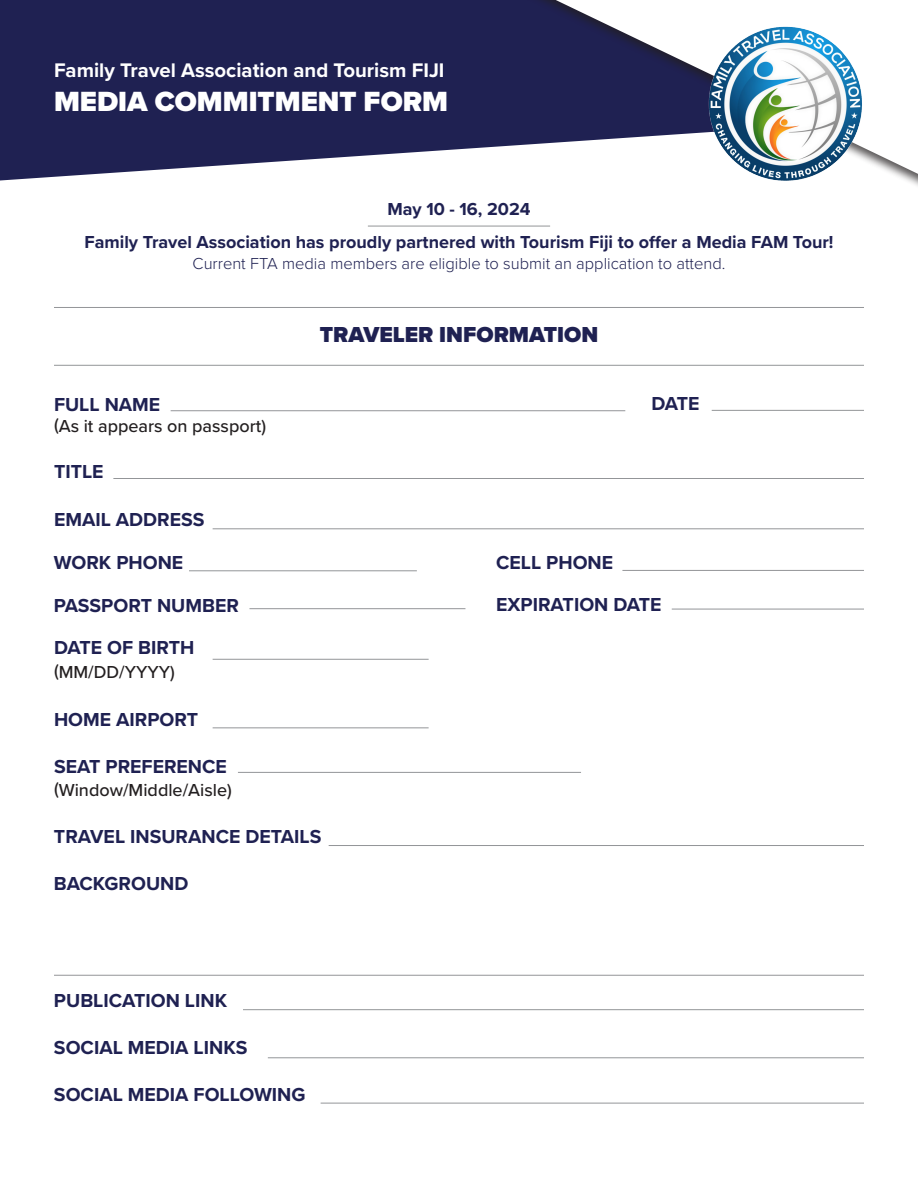
<style>
.page{position:relative;width:918px;height:1188px;background:#fff}
.page>*{position:absolute;margin:0;border:0;box-sizing:border-box;transform-origin:0 0}
.t1{font:900 28.8px "Proxima Nova";color:#fff}
.t2{font:900 22.5px "Proxima Nova";color:#1f2152}
.t3{font:700 20.4px "Proxima Nova";color:#fff}
.t4{font:700 19.5px "Proxima Nova";color:#1f2152}
.t5{font:700 18px "Proxima Nova";color:#1f2152}
.t6{font:500 18px "Proxima Nova";color:#231f20}
.t7{font:300 16.5px "Proxima Nova";color:#1f2152}
</style>
<div class="page">
<svg style="left:0;top:0;width:504px;height:180px;background:#333562"></svg>
<hr style="left:54px;top:365px;width:810px;height:1px;background:#939598">
<hr style="left:171px;top:410px;width:454px;height:1px;background:#939598">
<hr style="left:113px;top:478px;width:751px;height:1px;background:#939598">
<hr style="left:213px;top:529px;width:651px;height:1px;background:#939598">
<hr style="left:189px;top:571px;width:228px;height:1px;background:#939598">
<hr style="left:249px;top:608px;width:216px;height:1px;background:#939598">
<hr style="left:213px;top:659px;width:216px;height:1px;background:#939598">
<hr style="left:213px;top:728px;width:216px;height:1px;background:#939598">
<hr style="left:238px;top:772px;width:343px;height:1px;background:#939598">
<hr style="left:329px;top:845px;width:535px;height:1px;background:#939598">
<hr style="left:54px;top:975px;width:810px;height:1px;background:#939598">
<hr style="left:243px;top:1009px;width:621px;height:1px;background:#939598">
<hr style="left:268px;top:1058px;width:596px;height:1px;background:#939598">
<hr style="left:321px;top:1103px;width:543px;height:1px;background:#939598">
<hr style="left:622px;top:570px;width:242px;height:1px;background:#939598">
<hr style="left:672px;top:609px;width:192px;height:1px;background:#939598">
<hr style="left:712px;top:410px;width:152px;height:1px;background:#939598">
<hr style="left:368px;top:226px;width:182px;height:1px;background:#939598">
<hr style="left:54px;top:307px;width:810px;height:1px;background:#939598">
<div style="left:504px;top:0;width:414px;height:205px;background:#231f20;opacity:.75"></div>
<svg style="left:556px;top:0;width:362px;height:174px"></svg>
<img style="left:707px;top:25px;width:157px;height:157px;border-radius:78px">
<p class="t3" style="left:54px;top:55px;width:392px">Family Travel Association and Tourism FIJI</p>
<p class="t1" style="left:54px;top:80px;width:396px">MEDIA COMMITMENT FORM</p>
<p class="t5" style="left:387px;top:196px;width:145px">May 10 - 16, 2024</p>
<p class="t5" style="left:84px;top:229px;width:751px">Family Travel Association has proudly partnered with Tourism Fiji to offer a Media FAM Tour!</p>
<p class="t7" style="left:193px;top:251px;width:534px">Current FTA media members are eligible to submit an application to attend.</p>
<p class="t4" style="left:54px;top:390px;width:108px">FULL NAME</p>
<p class="t6" style="left:54px;top:413px;width:214px">(As it appears on passport)</p>
<p class="t4" style="left:54px;top:457px;width:51px">TITLE</p>
<p class="t4" style="left:54px;top:505px;width:152px">EMAIL ADDRESS</p>
<p class="t2" style="left:320px;top:318px;width:280px">TRAVELER INFORMATION</p>
<p class="t4" style="left:651px;top:389px;width:50px">DATE</p>
<p class="t4" style="left:54px;top:548px;width:131px">WORK PHONE</p>
<p class="t4" style="left:496px;top:548px;width:119px">CELL PHONE</p>
<p class="t4" style="left:54px;top:591px;width:187px">PASSPORT NUMBER</p>
<p class="t4" style="left:496px;top:590px;width:167px">EXPIRATION DATE</p>
<p class="t4" style="left:54px;top:633px;width:142px">DATE OF BIRTH</p>
<p class="t6" style="left:54px;top:659px;width:122px">(MM/DD/YYYY)</p>
<p class="t4" style="left:54px;top:705px;width:146px">HOME AIRPORT</p>
<p class="t4" style="left:54px;top:752px;width:174px">SEAT PREFERENCE</p>
<p class="t6" style="left:54px;top:777px;width:179px">(Window/Middle/Aisle)</p>
<p class="t4" style="left:54px;top:822px;width:269px">TRAVEL INSURANCE DETAILS</p>
<p class="t4" style="left:54px;top:869px;width:136px">BACKGROUND</p>
<p class="t4" style="left:54px;top:986px;width:175px">PUBLICATION LINK</p>
<p class="t4" style="left:54px;top:1033px;width:195px">SOCIAL MEDIA LINKS</p>
<p class="t4" style="left:54px;top:1080px;width:253px">SOCIAL MEDIA FOLLOWING</p>
</div>
